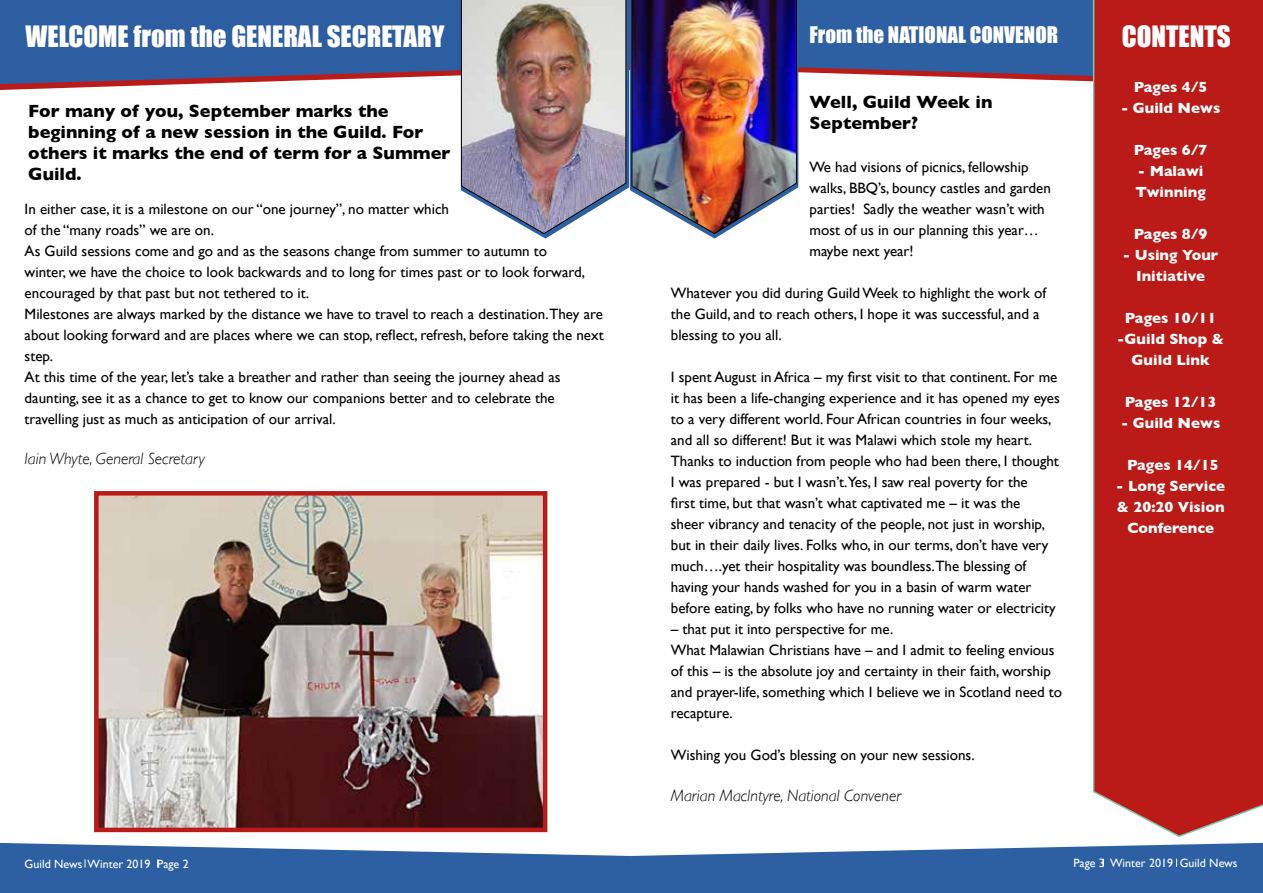
<style>
.page{position:relative;width:1263px;height:893px;background:#fff}
.page>*{position:absolute;margin:0;border:0;box-sizing:border-box;transform-origin:0 0}
.t1{font:27px "Impact";color:#fff}
.t2{font:21px "Impact";color:#fff}
.t3{font:700 18px/21px "Gill Sans";color:#000}
.t4{font:italic 300 16.5px "Gill Sans";color:#000}
.t5{font:15px/21px "Gill Sans";color:#000}
.t6{font:700 15px/21px "Gill Sans";color:#fff;text-align:center}
.t7{font:12px "Gill Sans";color:#fff}
</style>
<div class="page">
<svg style="left:0;top:84px;width:461px;height:6px"></svg>
<svg style="left:0;top:0;width:461px;height:84px;background:#3a5f9d"></svg>
<svg style="left:0;top:843px;width:1263px;height:50px;background:#4874ae"></svg>
<svg style="left:798px;top:0;width:294px;height:81px;background:#40639e"></svg>
<img style="left:461px;top:0;width:337px;height:239px">
<div style="left:1092px;top:0;width:171px;height:837px;background:#ba1b18"></div>
<img style="left:99px;top:496px;width:443px;height:331px">
<div style="left:94px;top:491px;width:453px;height:341px;border:4px solid #ba1b18"></div>
<h1 class="t1" style="left:26px;top:15px;width:421px">WELCOME from the GENERAL SECRETARY</h1>
<p class="t3" style="left:28px;top:100px;width:423px">For many of you, September marks the beginning of a new session in the Guild. For others it marks the end of term for a Summer<br>Guild.</p>
<p class="t5" style="left:25px;top:199px;width:580px">In either case, it is a milestone on our “one journey”, no matter which<br>of the “many roads” we are on.<br>As Guild sessions come and go and as the seasons change from summer to autumn to<br>winter, we have the choice to look backwards and to long for times past or to look forward, encouraged by that past but not tethered to it.<br>Milestones are always marked by the distance we have to travel to reach a destination.They are about looking forward and are places where we can stop, reflect, refresh, before taking the next step.<br>At this time of the year, let’s take a breather and rather than seeing the journey ahead as daunting, see it as a chance to get to know our companions better and to celebrate the travelling just as much as anticipation of our arrival.</p>
<p class="t4" style="left:25px;top:449px;width:182px">Iain Whyte, General Secretary</p>
<h2 class="t2" style="left:810px;top:19px;width:250px">From the NATIONAL CONVENOR</h2>
<p class="t3" style="left:810px;top:91px;width:184px">Well, Guild Week in<br>September?</p>
<p class="t5" style="left:810px;top:156px;width:243px">We had visions of picnics, fellowship walks, BBQ’s, bouncy castles and garden parties! Sadly the weather wasn’t with most of us in our planning this year… maybe next year!</p>
<p class="t5" style="left:671px;top:282px;width:377px">Whatever you did during Guild Week to highlight the work of the Guild, and to reach others, I hope it was successful, and a blessing to you all.</p>
<p class="t5" style="left:671px;top:366px;width:390px">I spent August in Africa – my first visit to that continent. For me it has been a life-changing experience and it has opened my eyes to a very different world. Four African countries in four weeks, and all so different! But it was Malawi which stole my heart.<br>Thanks to induction from people who had been there, I thought I was prepared - but I wasn’t.Yes, I saw real poverty for the<br>first time, but that wasn’t what captivated me – it was the<br>sheer vibrancy and tenacity of the people, not just in worship, but in their daily lives. Folks who, in our terms, don’t have very much….yet their hospitality was boundless.The blessing of having your hands washed for you in a basin of warm water before eating, by folks who have no running water or electricity</p>
<p class="t5" style="left:671px;top:618px;width:393px">– that put it into perspective for me.<br>What Malawian Christians have – and I admit to feeling envious of this – is the absolute joy and certainty in their faith, worship and prayer-life, something which I believe we in Scotland need to recapture.</p>
<p class="t5" style="left:671px;top:744px;width:305px">Wishing you God’s blessing on your new sessions.</p>
<p class="t4" style="left:671px;top:786px;width:232px">Marian MacIntyre, National Convener</p>
<h1 class="t1" style="left:1122px;top:15px;width:111px">CONTENTS</h1>
<p class="t6" style="left:1134px;top:76px;width:75px">Pages 4/5</p>
<p class="t6" style="left:1121px;top:97px;width:101px">- Guild News</p>
<p class="t6" style="left:1134px;top:139px;width:75px">Pages 6/7</p>
<p class="t6" style="left:1135px;top:160px;width:72px;text-align:left">- Malawi<br>Twinning</p>
<p class="t6" style="left:1134px;top:223px;width:75px">Pages 8/9</p>
<p class="t6" style="left:1123px;top:244px;width:97px">- Using Your<br>Initiative</p>
<p class="t6" style="left:1117px;top:307px;width:108px">Pages 10/11 -Guild Shop &amp;<br>Guild Link</p>
<p class="t6" style="left:1125px;top:391px;width:93px">Pages 12/13</p>
<p class="t6" style="left:1121px;top:412px;width:101px">- Guild News</p>
<p class="t6" style="left:1127px;top:454px;width:93px">Pages 14/15</p>
<p class="t6" style="left:1116px;top:475px;width:110px">- Long Service &amp; 20:20 Vision<br>Conference</p>
<p class="t7" style="left:25px;top:856px;width:166px">Guild News Winter 2019 Page 2</p>
<p class="t7" style="left:1073px;top:856px;width:166px">Page 3 Winter 2019 Guild News</p>
</div>
